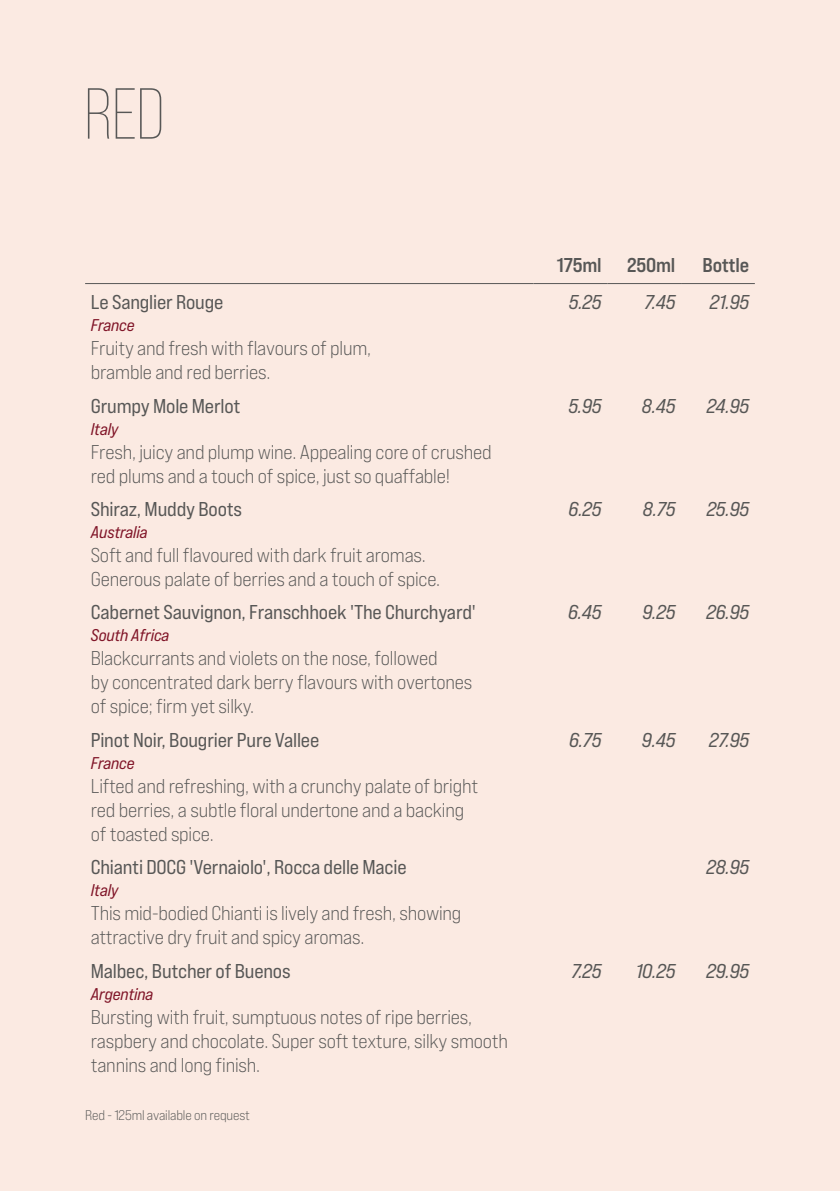
<style>
.page{position:relative;width:840px;height:1191px;background:#fff}
.page>*{position:absolute;margin:0;border:0;box-sizing:border-box;transform-origin:0 0}
.t1{font:300 72px "Bebas Neue Pro";color:#575756}
.t2{font:20px/24px "Bebas Neue Pro Exp Bk";letter-spacing:-.01em;color:#575756}
.t3{font:20px "Bebas Neue Pro Exp Rg";letter-spacing:-.01em;color:#575756}
.t4{font:20px "Bebas Neue Pro Exp It";letter-spacing:-.01em;color:#575756}
.t5{font:20px "Bebas Neue Pro Exp Bd";letter-spacing:-.01em;color:#575756}
.t6{font:17px "Bebas Neue Pro Exp It";letter-spacing:-.01em;color:#801528}
.t7{font:14px "Bebas Neue Pro Exp Bk";letter-spacing:-.01em;color:#575756}
</style>
<div class="page">
<div style="left:0;top:0;width:839px;height:1191px;background:#fbeae2"></div>
<hr style="left:533px;top:283px;width:74px;height:1px;background:#575756">
<hr style="left:607px;top:283px;width:73px;height:1px;background:#575756">
<hr style="left:680px;top:283px;width:74px;height:1px;background:#575756">
<hr style="left:85px;top:283px;width:448px;height:1px;background:#575756">
<h1 class="t1" style="left:84px;top:74px;width:83px">RED</h1>
<p class="t3" style="left:91px;top:290px;width:134px">Le Sanglier Rouge</p>
<p class="t6" style="left:91px;top:315px;width:45px">France</p>
<p class="t2" style="left:91px;top:336px;width:282px">Fruity and fresh with flavours of plum, bramble and red berries.</p>
<p class="t3" style="left:91px;top:393px;width:151px">Grumpy Mole Merlot</p>
<p class="t6" style="left:91px;top:418px;width:29px">Italy</p>
<p class="t2" style="left:91px;top:439px;width:402px">Fresh, juicy and plump wine. Appealing core of crushed red plums and a touch of spice, just so quaffable!</p>
<p class="t3" style="left:91px;top:497px;width:153px">Shiraz, Muddy Boots</p>
<p class="t6" style="left:91px;top:521px;width:58px">Australia</p>
<p class="t2" style="left:91px;top:543px;width:351px">Soft and full flavoured with dark fruit aromas.<br>Generous palate of berries and a touch of spice.</p>
<p class="t3" style="left:91px;top:600px;width:386px">Cabernet Sauvignon, Franschhoek 'The Churchyard'</p>
<p class="t6" style="left:91px;top:625px;width:80px">South Africa</p>
<p class="t2" style="left:91px;top:646px;width:383px">Blackcurrants and violets on the nose, followed<br>by concentrated dark berry flavours with overtones of spice; firm yet silky.</p>
<p class="t3" style="left:91px;top:727px;width:230px">Pinot Noir, Bougrier Pure Vallee</p>
<p class="t6" style="left:91px;top:752px;width:45px">France</p>
<p class="t2" style="left:91px;top:773px;width:388px">Lifted and refreshing, with a crunchy palate of bright red berries, a subtle floral undertone and a backing of toasted spice.</p>
<p class="t3" style="left:91px;top:855px;width:317px">Chianti DOCG 'Vernaiolo', Rocca delle Macie</p>
<p class="t6" style="left:91px;top:879px;width:29px">Italy</p>
<p class="t2" style="left:91px;top:901px;width:372px">This mid-bodied Chianti is lively and fresh, showing attractive dry fruit and spicy aromas.</p>
<p class="t3" style="left:91px;top:958px;width:201px">Malbec, Butcher of Buenos</p>
<p class="t6" style="left:91px;top:983px;width:64px">Argentina</p>
<p class="t2" style="left:91px;top:1004px;width:418px">Bursting with fruit, sumptuous notes of ripe berries, raspbery and chocolate. Super soft texture, silky smooth tannins and long finish.</p>
<p class="t7" style="left:85px;top:1106px;width:166px">Red - 125ml available on request</p>
<p class="t5" style="left:556px;top:253px;width:46px">175ml</p>
<p class="t5" style="left:627px;top:253px;width:50px">250ml</p>
<p class="t5" style="left:702px;top:253px;width:48px">Bottle</p>
<p class="t4" style="left:568px;top:290px;width:34px">5.25</p>
<p class="t4" style="left:644px;top:290px;width:32px">7.45</p>
<p class="t4" style="left:709px;top:290px;width:41px">21.95</p>
<p class="t4" style="left:568px;top:393px;width:35px">5.95</p>
<p class="t4" style="left:641px;top:393px;width:35px">8.45</p>
<p class="t4" style="left:706px;top:393px;width:44px">24.95</p>
<p class="t4" style="left:568px;top:497px;width:34px">6.25</p>
<p class="t4" style="left:642px;top:497px;width:34px">8.75</p>
<p class="t4" style="left:706px;top:497px;width:44px">25.95</p>
<p class="t4" style="left:568px;top:600px;width:35px">6.45</p>
<p class="t4" style="left:642px;top:600px;width:34px">9.25</p>
<p class="t4" style="left:706px;top:600px;width:44px">26.95</p>
<p class="t4" style="left:568px;top:727px;width:34px">6.75</p>
<p class="t4" style="left:641px;top:727px;width:35px">9.45</p>
<p class="t4" style="left:708px;top:727px;width:42px">27.95</p>
<p class="t4" style="left:706px;top:855px;width:44px">28.95</p>
<p class="t4" style="left:571px;top:958px;width:32px">7.25</p>
<p class="t4" style="left:635px;top:958px;width:41px">10.25</p>
<p class="t4" style="left:706px;top:958px;width:44px">29.95</p>
</div>
